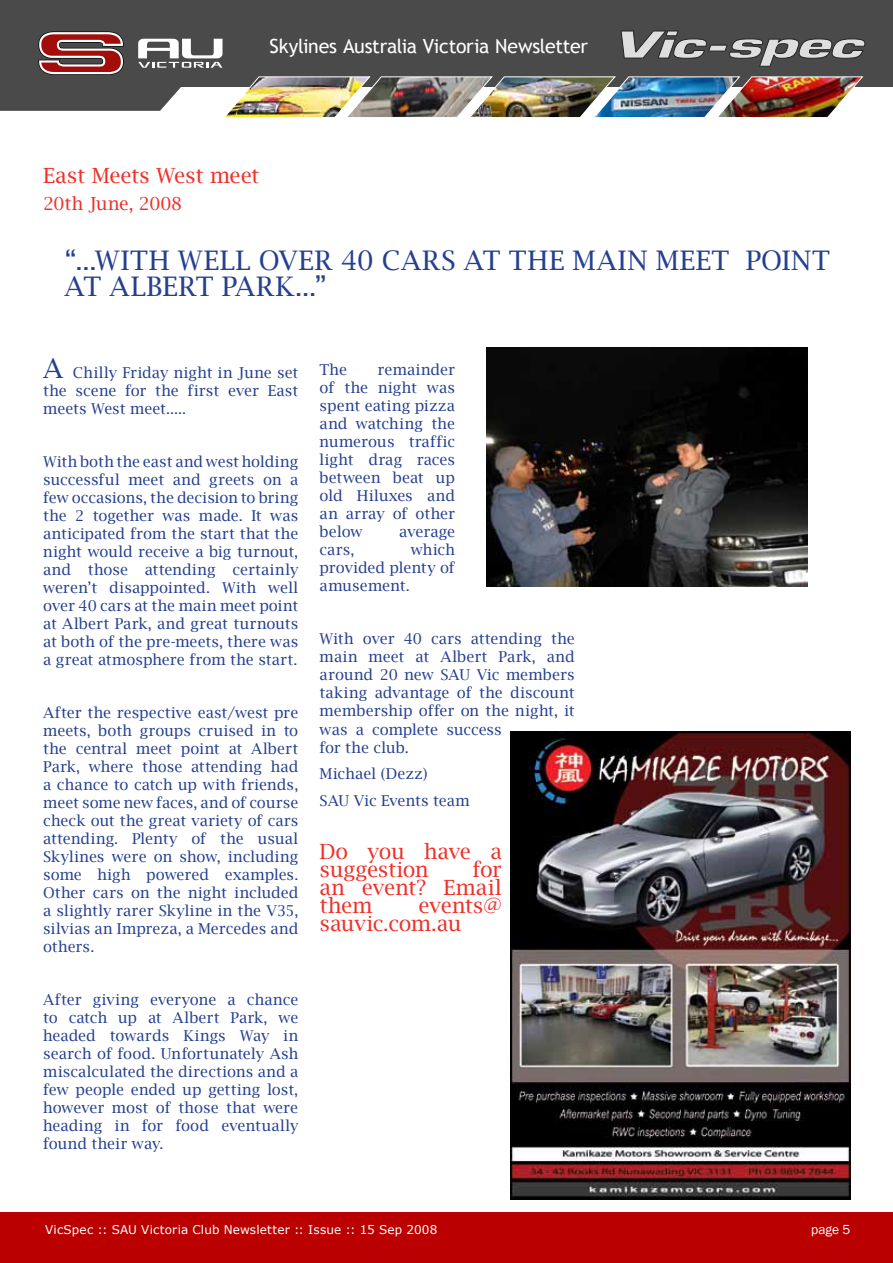
<style>
.page{position:relative;width:893px;height:1263px;background:#fff}
.page>*{position:absolute;margin:0;border:0;box-sizing:border-box;transform-origin:0 0}
.t1{font:27px/26.5px "Lucida Bright";letter-spacing:.025em;color:#25408f}
.t2{font:21px/18px "Lucida Bright";letter-spacing:-.01em;color:#ee312a}
.t3{font:19.5px "Trebuchet MS";letter-spacing:-.015em;color:#fff}
.t4{font:18px "Lucida Bright";letter-spacing:-.005em;color:#ee312a}
.t5{font:16.5px "Myriad Pro";letter-spacing:.05em;color:#fff}
.t6{font:15px/18px "Lucida Bright";letter-spacing:.005em;color:#25408f;text-align:justify}
.t7{font:13.5px "Franklin Gothic";color:#fff}
.t8{font:12px "Verdana";letter-spacing:.015em;color:#fff}
.s1{font-size:27px}
</style>
<div class="page">
<hr style="left:0;top:1212px;width:1px;height:51px;background:#ba0000">
<div style="left:1px;top:1212px;width:892px;height:51px;background:#ba0000"></div>
<div style="left:0;top:0;width:893px;height:111px;background:#4a4a4a"></div>
<img style="left:223px;top:76px;width:641px;height:42px">
<svg style="left:38px;top:31px;width:86px;height:44px"></svg>
<svg style="left:138px;top:39px;width:84px;height:29px"></svg>
<svg style="left:620px;top:31px;width:247px;height:36px;background:#727272"></svg>
<div style="left:39px;top:85px;width:107px;height:21px;background:#4a4a4a"></div>
<div style="left:245px;top:39px;width:367px;height:20px;background:#4a4a4a"></div>
<img style="left:510px;top:731px;width:340px;height:468px">
<img style="left:486px;top:347px;width:322px;height:240px">
<h3 class="t3" style="left:270px;top:35px;width:320px">Skylines Australia Victoria Newsletter</h3>
<p class="t5" style="left:264px;top:40px;width:133px">Skylines Australia</p>
<p class="t5" style="left:433px;top:40px;width:141px">Vi ctoria Newslette</p>
<h2 class="t2" style="left:43px;top:166px;width:218px">East Meets West meet</h2>
<p class="t4" style="left:43px;top:193px;width:140px">20th June, 2008</p>
<h1 class="t1" style="left:65px;top:247px;width:767px">“...WITH WELL OVER 40 CARS AT THE MAIN MEET POINT<br>AT ALBERT PARK...”</h1>
<p class="t6" style="left:43px;top:364px;width:257px"><span class="s1">A</span> Chilly Friday night in June set the scene for the first ever East meets West meet.....</p>
<p class="t6" style="left:43px;top:453px;width:257px">With both the east and west holding successful meet and greets on a few occasions, the decision to bring the 2 together was made. It was anticipated from the start that the night would receive a big turnout, and those attending certainly weren’t disappointed. With well over 40 cars at the main meet point at Albert Park, and great turnouts at both of the pre-meets, there was a great atmosphere from the start.</p>
<p class="t6" style="left:43px;top:704px;width:257px">After the respective east/west pre meets, both groups cruised in to the central meet point at Albert Park, where those attending had a chance to catch up with friends, meet some new faces, and of course check out the great variety of cars attending. Plenty of the usual Skylines were on show, including some high powered examples.<br>Other cars on the night included a slightly rarer Skyline in the V35, silvias an Impreza, a Mercedes and others.</p>
<p class="t6" style="left:43px;top:991px;width:257px">After giving everyone a chance to catch up at Albert Park, we headed towards Kings Way in search of food. Unfortunately Ash miscalculated the directions and a few people ended up getting lost, however most of those that were heading in for food eventually found their way.</p>
<p class="t6" style="left:320px;top:361px;width:137px;text-indent:58px">remainder of the night was spent eating pizza and watching the numerous traffic light drag races between beat up old Hiluxes and an array of other below</p>
<p class="t6" style="left:320px;top:361px;width:29px">The</p>
<p class="t6" style="left:399px;top:523px;width:57px">average</p>
<p class="t6" style="left:320px;top:541px;width:137px;text-indent:91px">which provided plenty of amusement.</p>
<p class="t6" style="left:320px;top:541px;width:36px">cars,</p>
<p class="t6" style="left:320px;top:630px;width:257px;text-align:left">With over 40 cars attending the main meet at Albert Park, and around 20 new SAU Vic members taking advantage of the discount membership offer on the night, it was a complete success<br>for the club.</p>
<p class="t6" style="left:320px;top:760px;width:152px;line-height:26.5px">Michael (Dezz)<br>SAU Vic Events team</p>
<h2 class="t2" style="left:320px;top:842px;width:184px">Do you have a suggestion</h2>
<h2 class="t2" style="left:320px;top:860px;width:184px;text-align:justify;text-indent:153px">for an event? Email them</h2>
<h2 class="t2" style="left:320px;top:896px;width:184px;text-indent:99px">events@ sauvic.com.au</h2>
<p class="t7" style="left:43px;top:1221px;width:345px">Vic-spec :: SAU Victoria Club Newsletter :: Issue #9 – April 06</p>
<p class="t7" style="left:811px;top:1221px;width:41px">page 5</p>
<p class="t8" style="left:45px;top:1222px;width:394px">VicSpec :: SAU Victoria Club Newsletter :: Issue :: 15 Sep 2008</p>
</div>
